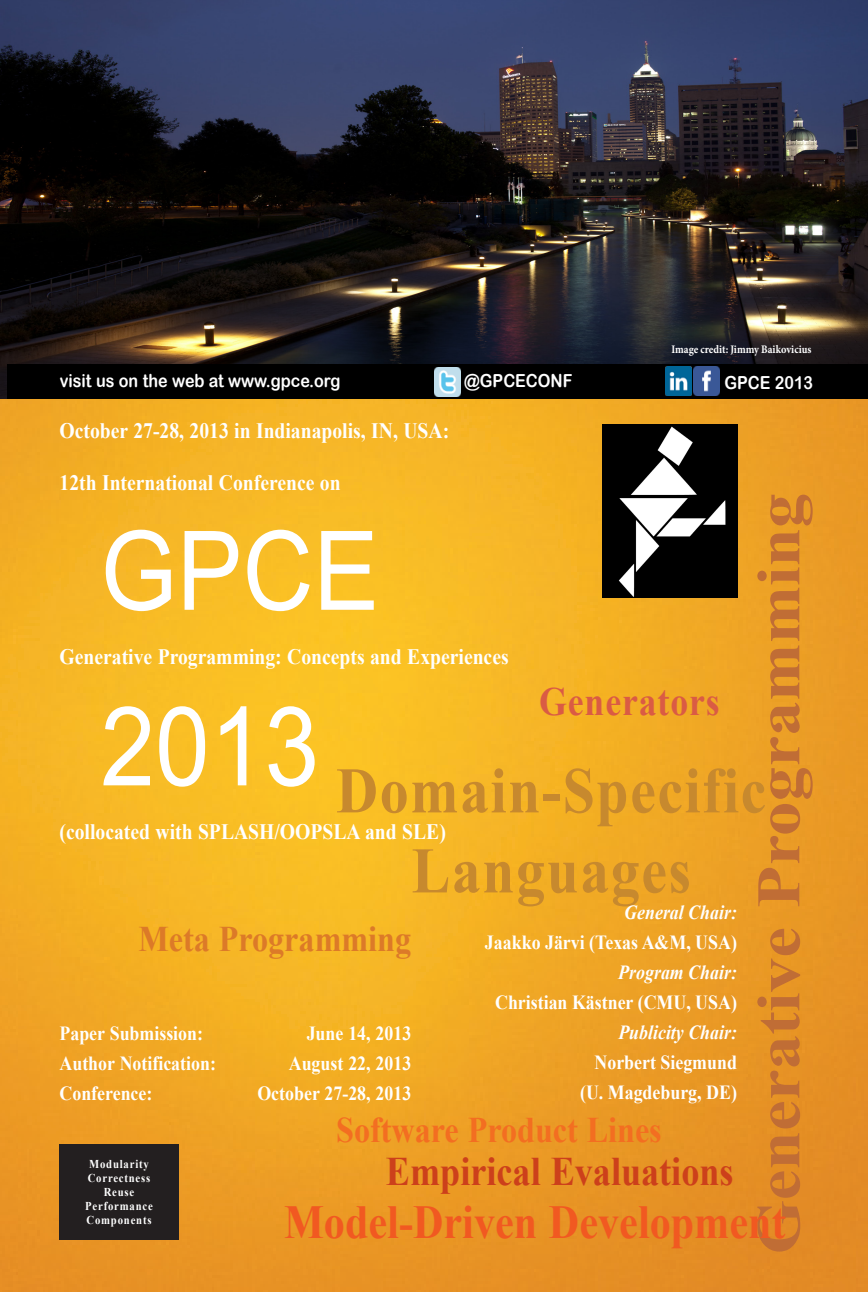
<style>
.page{position:relative;width:868px;height:1292px;background:#fff}
.page>*{position:absolute;margin:0;border:0;box-sizing:border-box;transform-origin:0 0}
.t1{font:110px/175.5px "Arial";color:#fff;scale:.89 1}
.t2{font:700 65px/80px "Times New Roman";letter-spacing:.025em;color:#c7892e;text-align:center;scale:.89 1}
.t3{font:700 61.9px "Times New Roman";color:#c06d35;scale:1.12 1}
.t4{font:700 47.2px "Times New Roman";color:#f15921;scale:.89 1}
.t5{font:700 40.5px "Times New Roman";color:#cc401b;scale:.89 1}
.t6{font:700 40px "Times New Roman";letter-spacing:.025em;color:#da5b44;scale:.89 1}
.t7{font:700 36px "Times New Roman";color:#f36e21;scale:.89 1}
.t8{font:700 36px "Times New Roman";color:#dc7a28;scale:.89 1}
.t9{font:700 22px "Times New Roman";color:#fff;scale:.89 1}
.t10{font:700 20px "Times New Roman";color:#fff;scale:.89 1}
.t11{font:italic 700 20px "Times New Roman";color:#fff;scale:.89 1}
.t12{font:18px "Arial Rounded MT Bold";color:#fff;scale:.89 1}
.t13{font:700 12px "Times New Roman";letter-spacing:.075em;color:#fff;scale:.89 1}
.t14{font:700 11.5px "Minion Pro";color:#fff;scale:.89 1}
</style>
<div class="page">
<img style="left:0;top:399px;width:868px;height:892px">
<img style="left:602px;top:424px;width:135px;height:174px">
<div style="left:60px;top:1144px;width:119px;height:96px;background:#231f20"></div>
<img style="left:0;top:0;width:868px;height:399px">
<div style="left:7px;top:364px;width:861px;height:35px;background:#000"></div>
<img style="left:666px;top:366px;width:54px;height:30px">
<img style="left:434px;top:367px;width:26px;height:29px">
<p class="t14" style="left:671px;top:341px;width:159px">Image credit: Jimmy Baikovicius</p>
<p class="t12" style="left:60px;top:370px;width:317px">visit us on the web at www.gpce.org</p>
<p class="t12" style="left:464px;top:370px;width:123px">@GPCECONF</p>
<p class="t12" style="left:724px;top:371px;width:101px">GPCE 2013</p>
<p class="t9" style="left:60px;top:415px;width:439px">October 27-28, 2013 in Indianapolis, IN, USA:</p>
<p class="t9" style="left:60px;top:467px;width:317px">12th International Conference on</p>
<p class="t3" style="left:736px;top:1254px;width:681px;rotate:-90deg">Generative Programming</p>
<p class="t1" style="left:101px;top:484px;width:314px">GPCE<br>2013</p>
<p class="t9" style="left:60px;top:642px;width:506px">Generative Programming: Concepts and Experiences</p>
<p class="t6" style="left:539px;top:674px;width:205px">Generators</p>
<p class="t2" style="left:336px;top:749px;width:485px">Domain-Specific<br>Languages</p>
<p class="t9" style="left:60px;top:816px;width:436px">(collocated with SPLASH/OOPSLA and SLE)</p>
<p class="t11" style="left:624px;top:898px;width:128px">General Chair:</p>
<p class="t10" style="left:485px;top:928px;width:285px">Jaakko Järvi (Texas A&amp;M, USA)</p>
<p class="t11" style="left:618px;top:958px;width:135px">Program Chair:</p>
<p class="t10" style="left:495px;top:988px;width:273px">Christian Kästner (CMU, USA)</p>
<p class="t11" style="left:618px;top:1018px;width:135px">Publicity Chair:</p>
<p class="t10" style="left:595px;top:1048px;width:162px">Norbert Siegmund</p>
<p class="t10" style="left:580px;top:1078px;width:178px">(U. Magdeburg, DE)</p>
<p class="t8" style="left:139px;top:913px;width:308px">Meta Programming</p>
<p class="t10" style="left:60px;top:1019px;width:163px">Paper Submission:</p>
<p class="t10" style="left:60px;top:1049px;width:177px">Author Notification:</p>
<p class="t10" style="left:60px;top:1079px;width:106px">Conference:</p>
<p class="t10" style="left:307px;top:1019px;width:119px">June 14, 2013</p>
<p class="t10" style="left:289px;top:1049px;width:139px">August 22, 2013</p>
<p class="t10" style="left:257px;top:1079px;width:174px">October 27-28, 2013</p>
<p class="t7" style="left:336px;top:1104px;width:367px">Software Product Lines</p>
<p class="t5" style="left:386px;top:1143px;width:392px">Empirical Evaluations</p>
<p class="t4" style="left:284px;top:1189px;width:565px">Model-Driven Development</p>
<p class="t13" style="left:89px;top:1155px;width:69px">Modularity</p>
<p class="t13" style="left:88px;top:1169px;width:72px">Correctness</p>
<p class="t13" style="left:104px;top:1183px;width:36px">Reuse</p>
<p class="t13" style="left:85px;top:1197px;width:77px">Performance</p>
<p class="t13" style="left:87px;top:1211px;width:75px">Components</p>
</div>
